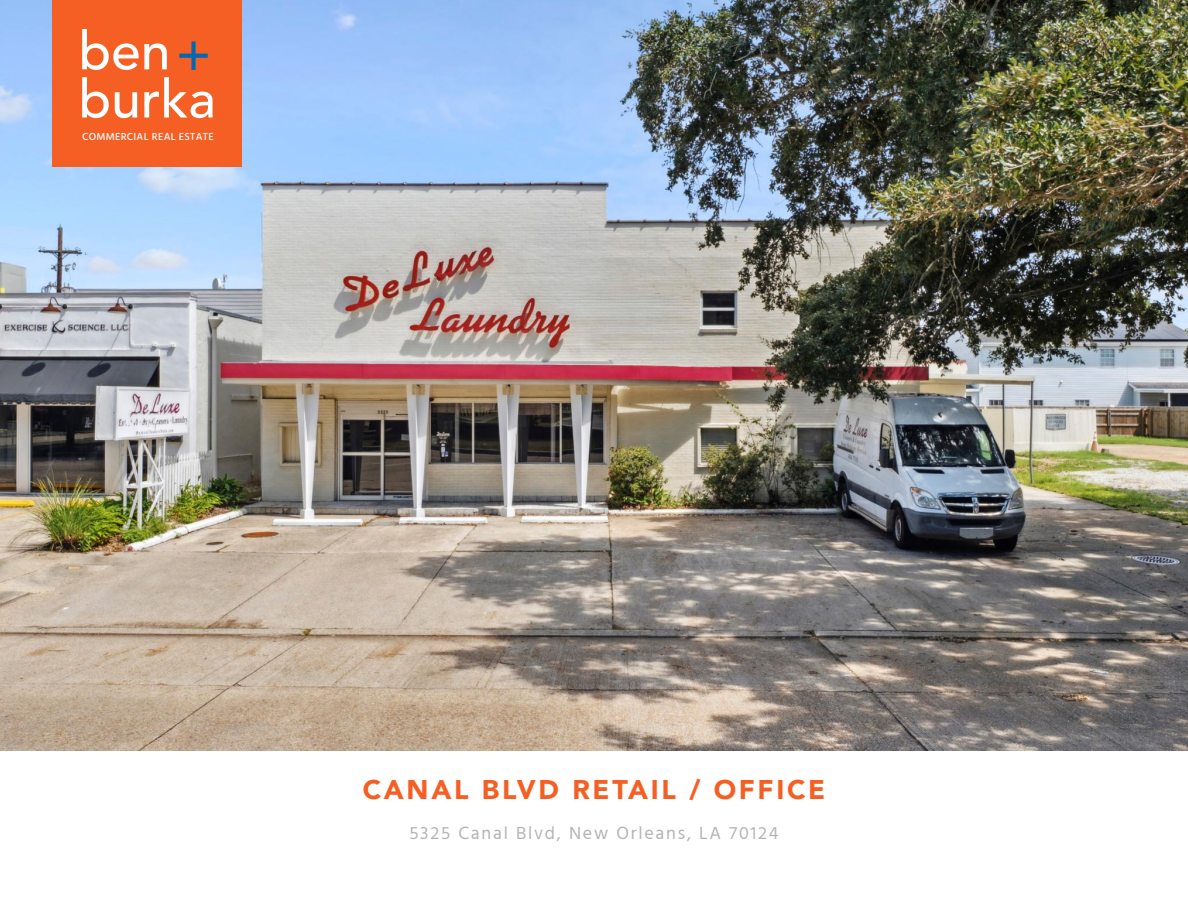
<style>
.page{position:relative;width:1188px;height:918px;background:#fff}
.page>*{position:absolute;margin:0;border:0;box-sizing:border-box;transform-origin:0 0}
.t1{font:900 27px "Avenir";letter-spacing:.1em;color:#f55f23}
.t2{font:18px "Hind";letter-spacing:.1em;color:#b6b2b5}
.t3{font:500 10.5px "Hind";letter-spacing:.025em;color:#fff}
</style>
<div class="page">
<img style="left:0;top:0;width:1188px;height:750px">
<div style="left:53px;top:0;width:189px;height:167px;background:#f55f23"></div>
<svg style="left:82px;top:29px;width:85px;height:41px"></svg>
<svg style="left:179px;top:41px;width:29px;height:29px"></svg>
<svg style="left:82px;top:77px;width:27px;height:41px"></svg>
<svg style="left:115px;top:92px;width:22px;height:26px"></svg>
<svg style="left:144px;top:77px;width:69px;height:41px"></svg>
<p class="t3" style="left:82px;top:130px;width:133px">COMMERCIAL REAL ESTATE</p>
<h1 class="t1" style="left:363px;top:766px;width:464px">CANAL BLVD RETAIL / OFFICE</h1>
<p class="t2" style="left:409px;top:821px;width:371px">5325 Canal Blvd, New Orleans, LA 70124</p>
</div>
